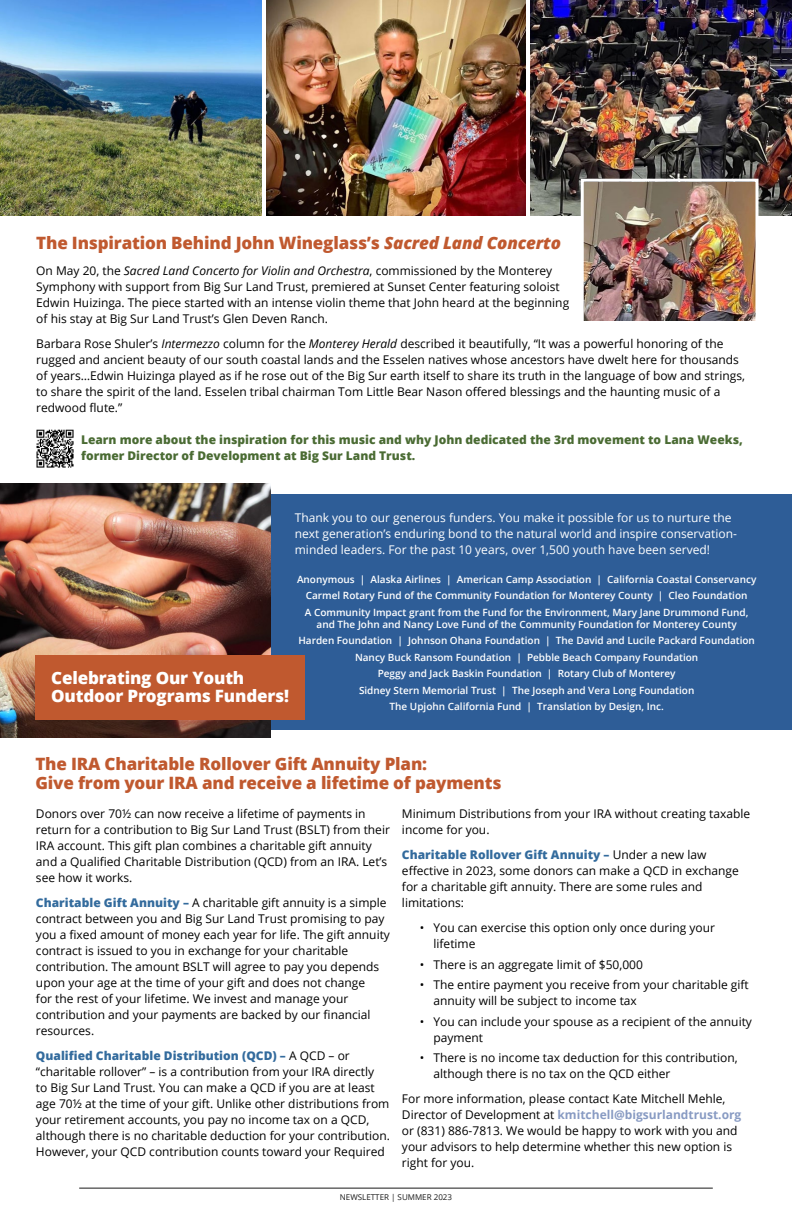
<style>
.page{position:relative;width:792px;height:1224px;background:#fff}
.page>*{position:absolute;margin:0;border:0;box-sizing:border-box;transform-origin:0 0}
.t1{font:800 17px/19px "Open Sans";letter-spacing:-.01em;color:#c0592f}
.t2{font:800 17px/18px "Open Sans";letter-spacing:-.01em;color:#fff}
.t3{font:12px/16px "Open Sans";color:#000}
.t4{font:12px/16px "Open Sans";color:#fff}
.t5{font:800 12px/16px "Open Sans";color:#4a6b33}
.t6{font:600 10px/16.5px "Open Sans";color:#fff;text-align:center}
.t7{font:8px "Open Sans";color:#1a1a1a}
.s1{font-style:italic}
.s2{font-weight:800;color:#336b9d}
.s3{font-weight:700;color:#889bc3}
</style>
<div class="page">
<hr style="left:79px;top:1188px;width:634px;height:1px;background:#1a1a1a">
<div style="left:202px;top:494px;width:590px;height:236px;background:#2e5d97"></div>
<img style="left:0;top:483px;width:271px;height:255px">
<img style="left:0;top:0;width:792px;height:216px">
<img style="left:585px;top:183px;width:169px;height:137px">
<div style="left:581px;top:179px;width:177px;height:145px;border:3px solid #fff"></div>
<img style="left:36px;top:429px;width:38px;height:39px">
<hr style="left:262px;top:0;width:4px;height:222px;background:#fff">
<hr style="left:526px;top:0;width:4px;height:221px;background:#fff">
<div style="left:35px;top:655px;width:270px;height:64px;background:#c0592f"></div>
<h1 class="t1" style="left:36px;top:232px;width:526px">The Inspiration Behind John Wineglass’s <span class="s1">Sacred Land Concerto</span></h1>
<p class="t3" style="left:36px;top:263px;width:535px">On May 20, the <span class="s1">Sacred Land Concerto for Violin and Orchestra</span>, commissioned by the Monterey Symphony with support from Big Sur Land Trust, premiered at Sunset Center featuring soloist Edwin Huizinga. The piece started with an intense violin theme that John heard at the beginning of his stay at Big Sur Land Trust’s Glen Deven Ranch.</p>
<p class="t3" style="left:36px;top:336px;width:710px">Barbara Rose Shuler’s <span class="s1">Intermezzo</span> column for the <span class="s1">Monterey Herald</span> described it beautifully, “It was a powerful honoring of the rugged and ancient beauty of our south coastal lands and the Esselen natives whose ancestors have dwelt here for thousands of years…Edwin Huizinga played as if he rose out of the Big Sur earth itself to share its truth in the language of bow and strings, to share the spirit of the land. Esselen tribal chairman Tom Little Bear Nason offered blessings and the haunting music of a redwood flute.”</p>
<p class="t5" style="left:81px;top:431px;width:663px">Learn more about the inspiration for this music and why John dedicated the 3rd movement to Lana Weeks, former Director of Development at Big Sur Land Trust.</p>
<p class="t4" style="left:295px;top:509px;width:444px">Thank you to our generous funders. You make it possible for us to nurture the next generation’s enduring bond to the natural world and inspire conservation&shy;minded leaders. For the past 10 years, over 1,500 youth have been served!</p>
<p class="t6" style="left:297px;top:571px;width:461px">Anonymous | Alaska Airlines | American Camp Association | California Coastal Conservancy<br>Carmel Rotary Fund of the Community Foundation for Monterey County | Cleo Foundation<br>A Community Impact grant from the Fund for the Environment, Mary Jane Drummond Fund,</p>
<p class="t6" style="left:298px;top:616px;width:458px">and The John and Nancy Love Fund of the Community Foundation for Monterey County Harden Foundation | Johnson Ohana Foundation | The David and Lucile Packard Foundation Nancy Buck Ransom Foundation | Pebble Beach Company Foundation<br>Peggy and Jack Baskin Foundation | Rotary Club of Monterey<br>Sidney Stern Memorial Trust | The Joseph and Vera Long Foundation<br>The Upjohn California Fund | Translation by Design, Inc.</p>
<h1 class="t2" style="left:51px;top:668px;width:239px">Celebrating Our Youth<br>Outdoor Programs Funders!</h1>
<h1 class="t1" style="left:35px;top:753px;width:468px">The IRA Charitable Rollover Gift Annuity Plan:<br>Give from your IRA and receive a lifetime of payments</h1>
<p class="t3" style="left:36px;top:806px;width:355px">Donors over 70½ can now receive a lifetime of payments in return for a contribution to Big Sur Land Trust (BSLT) from their IRA account. This gift plan combines a charitable gift annuity and a Qualified Charitable Distribution (QCD) from an IRA. Let’s see how it works.</p>
<p class="t3" style="left:36px;top:895px;width:356px"><span class="s2">Charitable Gift Annuity –</span> A charitable gift annuity is a simple contract between you and Big Sur Land Trust promising to pay you a fixed amount of money each year for life. The gift annuity contract is issued to you in exchange for your charitable contribution. The amount BSLT will agree to pay you depends upon your age at the time of your gift and does not change<br>for the rest of your lifetime. We invest and manage your contribution and your payments are backed by our financial resources.</p>
<p class="t3" style="left:36px;top:1048px;width:356px"><span class="s2">Qualified Charitable Distribution (QCD) –</span> A QCD – or “charitable rollover” – is a contribution from your IRA directly<br>to Big Sur Land Trust. You can make a QCD if you are at least age 70½ at the time of your gift. Unlike other distributions from your retirement accounts, you pay no income tax on a QCD, although there is no charitable deduction for your contribution.<br>However, your QCD contribution counts toward your Required</p>
<p class="t3" style="left:402px;top:806px;width:350px">Minimum Distributions from your IRA without creating taxable income for you.</p>
<p class="t3" style="left:402px;top:847px;width:338px"><span class="s2">Charitable Rollover Gift Annuity –</span> Under a new law effective in 2023, some donors can make a QCD in exchange for a charitable gift annuity. There are some rules and limitations:</p>
<p class="t3" style="left:433px;top:920px;width:283px;text-indent:-14px">• You can exercise this option only once during your lifetime</p>
<p class="t3" style="left:420px;top:956px;width:224px">• There is an aggregate limit of $50,000</p>
<p class="t3" style="left:433px;top:977px;width:317px;text-indent:-14px">• The entire payment you receive from your charitable gift annuity will be subject to income tax</p>
<p class="t3" style="left:433px;top:1013px;width:320px;text-indent:-14px">• You can include your spouse as a recipient of the annuity payment</p>
<p class="t3" style="left:433px;top:1050px;width:306px;text-indent:-14px">• There is no income tax deduction for this contribution, although there is no tax on the QCD either</p>
<p class="t3" style="left:402px;top:1091px;width:341px">For more information, please contact Kate Mitchell Mehle, Director of Development at <span class="s3">kmitchell@bigsurlandtrust.org </span>or (831) 886-7813. We would be happy to work with you and your advisors to help determine whether this new option is right for you.</p>
<p class="t7" style="left:340px;top:1192px;width:114px">NEWSLETTER | SUMMER 2023</p>
</div>
